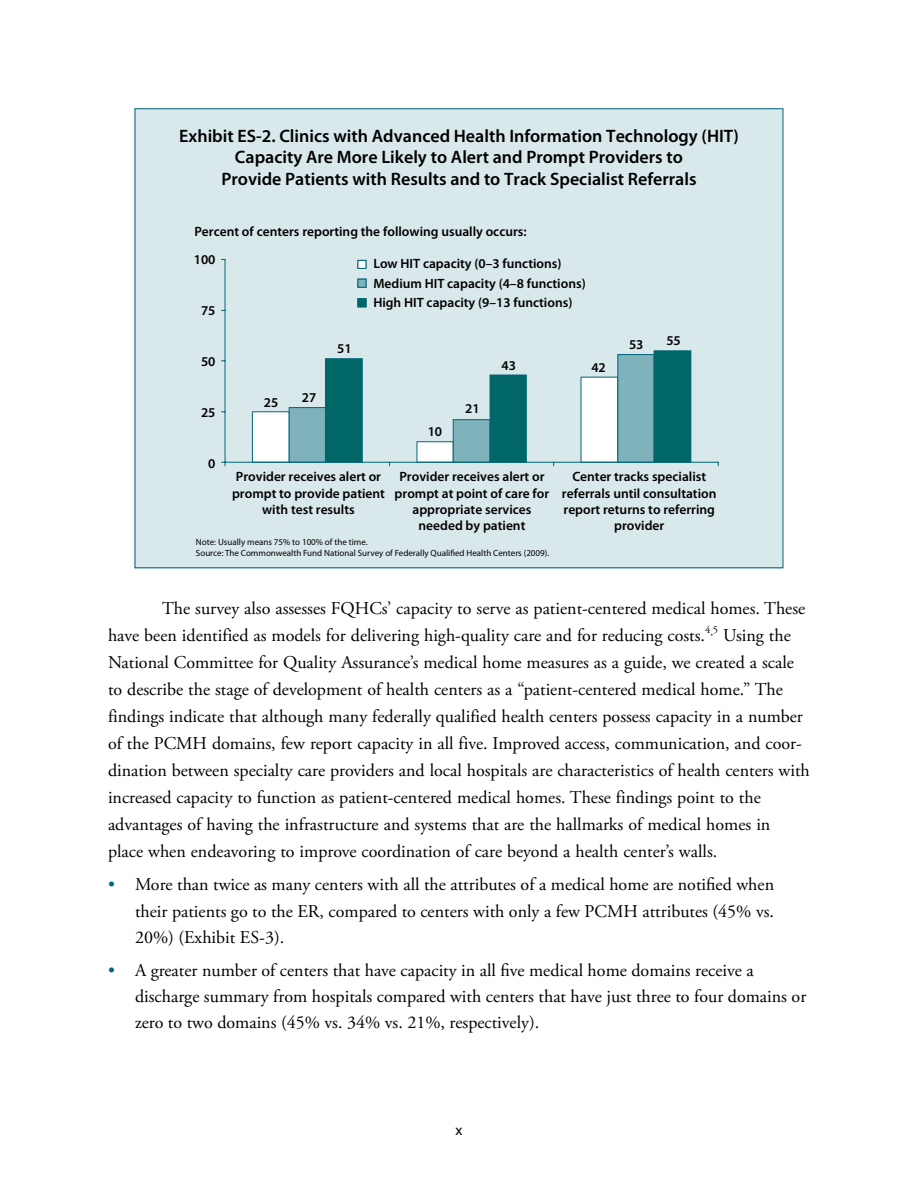
<style>
.page{position:relative;width:918px;height:1188px;background:#fff}
.page>*{position:absolute;margin:0;border:0;box-sizing:border-box;transform-origin:0 0}
.BT_2_-_Garamond{font:18px/27px "Adobe Garamond Pro";color:#000}
.BT-Garamond_Bullet{font:18px/26.2px "Adobe Garamond Pro";color:#000;text-align:justify}
.t1{font:600 18px/21.6px "Myriad Pro";color:#000;text-align:center}
.t2{font:15px "Myriad Pro";color:#000}
.t3{font:600 13.5px/16.2px "Myriad Pro";color:#000;text-align:center}
.BT_2_-_Garamond-2{font:10.5px "Adobe Garamond Pro";color:#000}
.t4{font:9px/10.8px "Myriad Pro";color:#000}
.s1{color:#006678}
</style>
<div class="page">
<div style="left:135px;top:108px;width:648px;height:460px;background:#d9e8eb"></div>
<div style="left:358px;top:260px;width:8px;height:9px;background:#fff;border:1px solid #006678"></div>
<div style="left:358px;top:279px;width:8px;height:9px;background:#7fb2bb;border:1px solid #006678"></div>
<div style="left:358px;top:298px;width:8px;height:9px;background:#066;border:1px solid #006678"></div>
<div style="left:252px;top:411px;width:38px;height:52px;background:#fff;border:1px solid #006678"></div>
<div style="left:417px;top:441px;width:37px;height:22px;background:#fff;border:1px solid #006678"></div>
<div style="left:581px;top:377px;width:37px;height:86px;background:#fff"></div>
<div style="left:289px;top:407px;width:37px;height:56px;background:#7fb2bb;border:1px solid #006678"></div>
<div style="left:453px;top:419px;width:37px;height:44px;background:#7fb2bb;border:1px solid #006678"></div>
<div style="left:617px;top:354px;width:37px;height:109px;background:#7fb2bb;border:1px solid #006678"></div>
<div style="left:325px;top:358px;width:38px;height:105px;background:#066;border:1px solid #006678"></div>
<div style="left:490px;top:375px;width:37px;height:88px;background:#066;border:1px solid #006678"></div>
<div style="left:654px;top:350px;width:37px;height:113px;background:#066;border:1px solid #006678"></div>
<hr style="left:225px;top:259px;width:1px;height:203px;background:#006678">
<hr style="left:225px;top:462px;width:493px;height:1px;background:#006678">
<p class="t1" style="left:179px;top:124px;width:561px">Exhibit ES-2. Clinics with Advanced Health Information Technology (HIT)<br>Capacity Are More Likely to Alert and Prompt Providers to<br>Provide Patients with Results and to Track Specialist Referrals</p>
<p class="t3" style="left:194px;top:223px;width:334px">Percent of centers reporting the following usually occurs:</p>
<p class="t3" style="left:194px;top:251px;width:23px">100</p>
<p class="t3" style="left:201px;top:302px;width:16px">75</p>
<p class="t3" style="left:201px;top:353px;width:16px">50</p>
<p class="t3" style="left:201px;top:404px;width:16px">25</p>
<p class="t3" style="left:208px;top:455px;width:9px">0</p>
<p class="t3" style="left:264px;top:394px;width:16px">25</p>
<p class="t3" style="left:302px;top:389px;width:16px">27</p>
<p class="t3" style="left:337px;top:340px;width:16px">51</p>
<p class="t3" style="left:373px;top:254px;width:214px;line-height:19.2px;text-align:left">Low HIT capacity (0–3 functions)<br>Medium HIT capacity (4–8 functions)<br>High HIT capacity (9–13 functions)</p>
<p class="t3" style="left:428px;top:423px;width:16px">10</p>
<p class="t3" style="left:465px;top:400px;width:16px">21</p>
<p class="t3" style="left:502px;top:357px;width:16px">43</p>
<p class="t3" style="left:591px;top:359px;width:16px">42</p>
<p class="t3" style="left:629px;top:336px;width:16px">53</p>
<p class="t3" style="left:666px;top:332px;width:16px">55</p>
<p class="t3" style="left:232px;top:468px;width:154px">Provider receives alert or prompt to provide patient with test results</p>
<p class="t3" style="left:395px;top:468px;width:156px">Provider receives alert or prompt at point of care for appropriate services needed by patient</p>
<p class="t3" style="left:562px;top:468px;width:156px">Center tracks specialist referrals until consultation report returns to referring provider</p>
<p class="t4" style="left:196px;top:537px;width:355px">Note: Usually means 75% to 100% of the time.<br>Source: The Commonwealth Fund National Survey of Federally Qualified Health Centers (2009).</p>
<p class="BT_2_-_Garamond" style="left:108px;top:596px;width:699px;text-indent:54px">The survey also assesses FQHCs’ capacity to serve as patient-centered medical homes. These have been identified as models for delivering high-quality care and for reducing costs.</p>
<p class="BT_2_-_Garamond-2" style="left:705px;top:624px;width:15px">4,5</p>
<p class="BT_2_-_Garamond" style="left:108px;top:623px;width:703px;text-indent:615px">Using the National Committee for Quality Assurance’s medical home measures as a guide, we created a scale to describe the stage of development of health centers as a “patient-centered medical home.” The findings indicate that although many federally qualified health centers possess capacity in a number of the PCMH domains, few report capacity in all five. Improved access, communication, and coor&shy;dination between specialty care providers and local hospitals are characteristics of health centers with increased capacity to function as patient-centered medical homes. These findings point to the advantages of having the infrastructure and systems that are the hallmarks of medical homes in place when endeavoring to improve coordination of care beyond a health center’s walls.</p>
<p class="BT-Garamond_Bullet" style="left:135px;top:872px;width:641px;text-indent:-27px"><span class="s1">•</span> More than twice as many centers with all the attributes of a medical home are notified when their patients go to the ER, compared to centers with only a few PCMH attributes (45% vs.<br>20%) (Exhibit ES-3).</p>
<p class="BT-Garamond_Bullet" style="left:135px;top:958px;width:673px;text-align:left;text-indent:-27px"><span class="s1">•</span> A greater number of centers that have capacity in all five medical home domains receive a discharge summary from hospitals compared with centers that have just three to four domains or zero to two domains (45% vs. 34% vs. 21%, respectively).</p>
<p class="t2" style="left:456px;top:1122px;width:8px">x</p>
</div>
